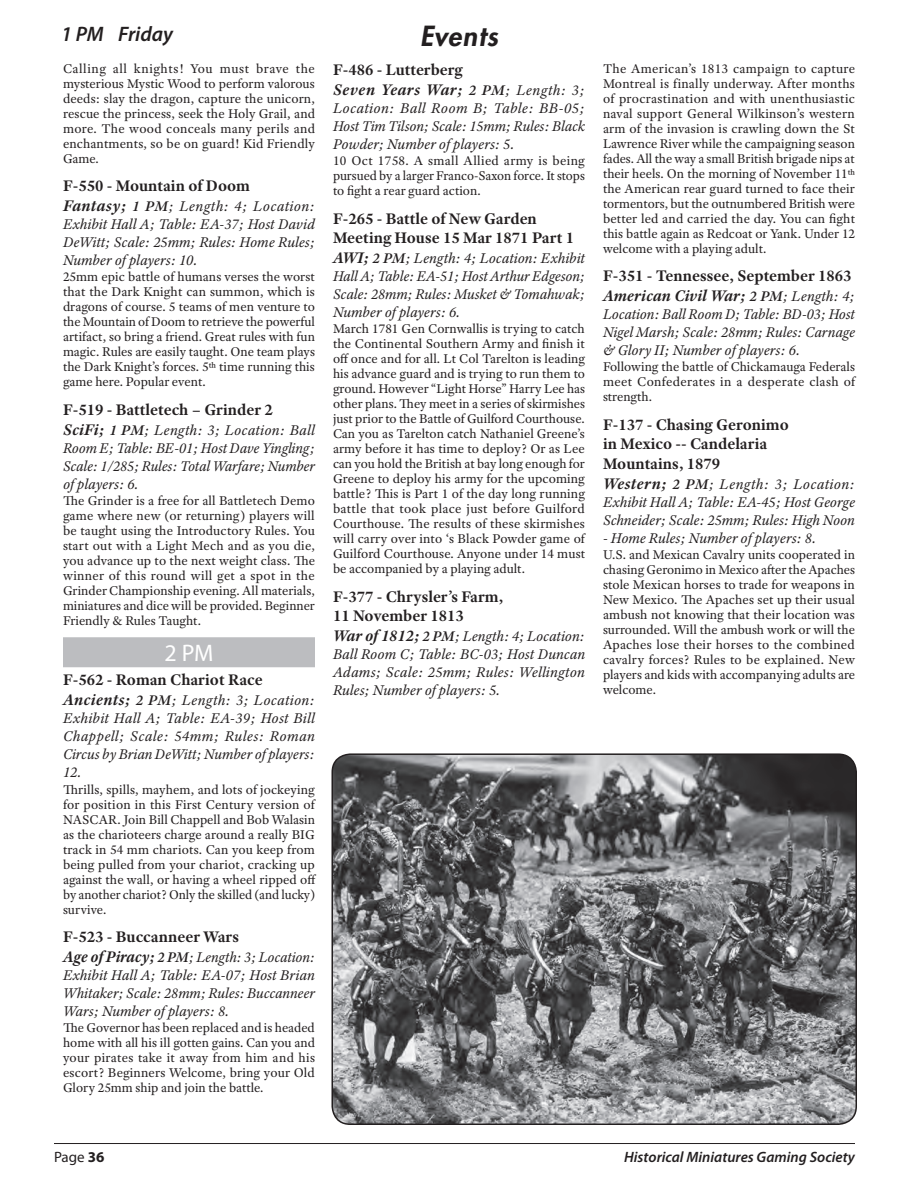
<style>
.page{position:relative;width:918px;height:1188px;background:#fff}
.page>*{position:absolute;margin:0;border:0;box-sizing:border-box;transform-origin:0 0}
.t1{font:italic 800 27px "Futura Std";color:#231f20}
.t2{font:24px "Myriad Pro";color:#fff}
.t3{font:italic 600 21px "Myriad Pro";color:#231f20}
.t4{font:700 16.5px/19.5px "Adobe Text Pro";color:#231f20}
.t5{font:italic 15px/18px "Adobe Text Pro";letter-spacing:-.005em;color:#231f20;text-align:justify}
.t6{font:italic 600 15px "Myriad Pro";color:#231f20}
.t7{font:15px "Myriad Pro";color:#231f20}
.t8{font:13.5px/15px "Adobe Text Pro";letter-spacing:.005em;color:#231f20;text-align:justify}
.s1{font-weight:700;font-size:16.5px}
.s2{font-weight:600}
.s3{font-style:italic}
.s4{font-weight:600;font-style:italic;font-size:15px}
.s5{font-weight:400;font-style:italic;font-size:15px}
.s6{font-weight:700}
</style>
<div class="page">
<hr style="left:54px;top:1143px;width:801px;height:1px;background:#231f20">
<div style="left:63px;top:637px;width:252px;height:30px;background:#bcbdc0"></div>
<img style="left:332px;top:755px;width:524px;height:369px">
<div style="left:332px;top:753px;width:525px;height:372px;border:2px solid #231f20;border-radius:18px"></div>
<p class="t3" style="left:61px;top:21px;width:113px">1 PM Friday</p>
<p class="t1" style="left:420px;top:19px;width:79px">Events</p>
<p class="t8" style="left:63px;top:61px;width:254px">Calling all knights! You must brave the mysterious Mystic Wood to perform valorous deeds: slay the dragon, capture the unicorn, rescue the princess, seek the Holy Grail, and more. The wood conceals many perils and enchantments, so be on guard! Kid Friendly Game.</p>
<p class="t4" style="left:63px;top:176px;width:189px">F-550 - Mountain of Doom</p>
<p class="t5" style="left:63px;top:197px;width:254px"><span class="s1">Fantasy;</span> <span class="s2">1 PM</span>; Length: 4; Location:<br>Exhibit Hall A; Table: EA-37; Host David DeWitt; Scale: 25mm; Rules: Home Rules; Number of players: 10.</p>
<p class="t8" style="left:63px;top:269px;width:254px">25mm epic battle of humans verses the worst that the Dark Knight can summon, which is dragons of course. 5 teams of men venture to the Mountain of Doom to retrieve the powerful artifact, so bring a friend. Great rules with fun magic. Rules are easily taught. One team plays the Dark Knight’s forces. 5th time running this game here. Popular event.</p>
<p class="t4" style="left:63px;top:400px;width:211px">F-519 - Battletech – Grinder 2</p>
<p class="t5" style="left:63px;top:421px;width:254px"><span class="s1">SciFi;</span> <span class="s2">1 PM</span>; Length: 3; Location: Ball Room E; Table: BE-01; Host Dave Yingling; Scale: 1/285; Rules: Total Warfare; Number of players: 6.</p>
<p class="t8" style="left:63px;top:493px;width:254px;text-align:left">The Grinder is a free for all Battletech Demo game where new (or returning) players will be taught using the Introductory Rules. You start out with a Light Mech and as you die, you advance up to the next weight class. The winner of this round will get a spot in the Grinder Championship evening. All materials, miniatures and dice will be provided. Beginner Friendly &amp; Rules Taught.</p>
<p class="t2" style="left:164px;top:638px;width:51px">2 PM</p>
<p class="t4" style="left:63px;top:670px;width:201px">F-562 - Roman Chariot Race</p>
<p class="t5" style="left:63px;top:691px;width:254px"><span class="s1">Ancients;</span> <span class="s2">2 PM</span>; Length: 3; Location:<br>Exhibit Hall A; Table: EA-39; Host Bill Chappell; Scale: 54mm; Rules: Roman Circus by Brian DeWitt; Number of players:<br>12.</p>
<p class="t8" style="left:63px;top:781px;width:255px">Thrills, spills, mayhem, and lots of jockeying for position in this First Century version of NASCAR. Join Bill Chappell and Bob Walasin as the charioteers charge around a really BIG track in 54 mm chariots. Can you keep from being pulled from your chariot, cracking up against the wall, or having a wheel ripped off by another chariot? Only the skilled (and lucky) survive.</p>
<p class="t4" style="left:63px;top:927px;width:178px">F-523 - Buccanneer Wars</p>
<p class="t5" style="left:63px;top:948px;width:254px"><span class="s1">Age of Piracy;</span> <span class="s2">2 PM</span>; Length: 3; Location:<br>Exhibit Hall A; Table: EA-07; Host Brian Whitaker; Scale: 28mm; Rules: Buccanneer Wars; Number of players: 8.</p>
<p class="t8" style="left:63px;top:1020px;width:254px">The Governor has been replaced and is headed home with all his ill gotten gains. Can you and your pirates take it away from him and his escort? Beginners Welcome, bring your Old Glory 25mm ship and join the battle.</p>
<p class="t4" style="left:333px;top:59px;width:254px">F-486 - Lutterberg<br><span class="s3">Seven Years War;</span> <span class="s4">2 PM</span><span class="s5">; Length: 3;</span></p>
<p class="t5" style="left:333px;top:99px;width:253px">Location: Ball Room B; Table: BB-05; Host Tim Tilson; Scale: 15mm; Rules: Black Powder; Number of players: 5.</p>
<p class="t8" style="left:333px;top:153px;width:254px">10 Oct 1758. A small Allied army is being pursued by a larger Franco-Saxon force. It stops to fight a rear guard action.</p>
<p class="t4" style="left:333px;top:208px;width:243px">F-265 - Battle of New Garden<br>Meeting House 15 Mar 1871 Part 1</p>
<p class="t5" style="left:333px;top:249px;width:254px"><span class="s1">AWI;</span> <span class="s2">2 PM</span>; Length: 4; Location: Exhibit Hall A; Table: EA-51; Host Arthur Edgeson; Scale: 28mm; Rules: Musket &amp; Tomahwak; Number of players: 6.</p>
<p class="t8" style="left:333px;top:321px;width:254px;text-align:left">March 1781 Gen Cornwallis is trying to catch the Continental Southern Army and finish it off once and for all. Lt Col Tarelton is leading his advance guard and is trying to run them to ground. However “Light Horse” Harry Lee has other plans. They meet in a series of skirmishes just prior to the Battle of Guilford Courthouse.<br>Can you as Tarelton catch Nathaniel Greene’s army before it has time to deploy? Or as Lee can you hold the British at bay long enough for Greene to deploy his army for the upcoming battle? This is Part 1 of the day long running battle that took place just before Guilford Courthouse. The results of these skirmishes will carry over into ‘s Black Powder game of Guilford Courthouse. Anyone under 14 must be accompanied by a playing adult.</p>
<p class="t4" style="left:333px;top:587px;width:172px">F-377 - Chrysler’s Farm,<br>11 November 1813</p>
<p class="t5" style="left:333px;top:627px;width:254px"><span class="s1">War of 1812;</span> <span class="s2">2 PM</span>; Length: 4; Location:<br>Ball Room C; Table: BC-03; Host Duncan Adams; Scale: 25mm; Rules: Wellington Rules; Number of players: 5.</p>
<p class="t8" style="left:603px;top:61px;width:254px;text-align:left">The American’s 1813 campaign to capture Montreal is finally underway. After months of procrastination and with unenthusiastic naval support General Wilkinson’s western arm of the invasion is crawling down the St Lawrence River while the campaigning season fades. All the way a small British brigade nips at their heels. On the morning of November 11th the American rear guard turned to face their tormentors, but the outnumbered British were better led and carried the day. You can fight this battle again as Redcoat or Yank. Under 12 welcome with a playing adult.</p>
<p class="t4" style="left:603px;top:266px;width:253px">F-351 - Tennessee, September 1863<br><span class="s3">American Civil War;</span> <span class="s4">2 PM</span><span class="s5">; Length: 4;</span></p>
<p class="t5" style="left:603px;top:305px;width:254px">Location: Ball Room D; Table: BD-03; Host Nigel Marsh; Scale: 28mm; Rules: Carnage &amp; Glory II; Number of players: 6.</p>
<p class="t8" style="left:603px;top:359px;width:254px">Following the battle of Chickamauga Federals meet Confederates in a desperate clash of strength.</p>
<p class="t4" style="left:603px;top:415px;width:187px">F-137 - Chasing Geronimo in Mexico -- Candelaria<br>Mountains, 1879</p>
<p class="t5" style="left:603px;top:475px;width:254px"><span class="s1">Western;</span> <span class="s2">2 PM</span>; Length: 3; Location:<br>Exhibit Hall A; Table: EA-45; Host George Schneider; Scale: 25mm; Rules: High Noon</p>
<p class="t5" style="left:603px;top:529px;width:215px">- Home Rules; Number of players: 8.</p>
<p class="t8" style="left:603px;top:547px;width:254px">U.S. and Mexican Cavalry units cooperated in chasing Geronimo in Mexico after the Apaches stole Mexican horses to trade for weapons in New Mexico. The Apaches set up their usual ambush not knowing that their location was surrounded. Will the ambush work or will the Apaches lose their horses to the combined cavalry forces? Rules to be explained. New players and kids with accompanying adults are welcome.</p>
<p class="t7" style="left:54px;top:1148px;width:52px">Page <span class="s6">36</span></p>
<p class="t6" style="left:624px;top:1147px;width:232px">Historical Miniatures Gaming Society</p>
</div>
